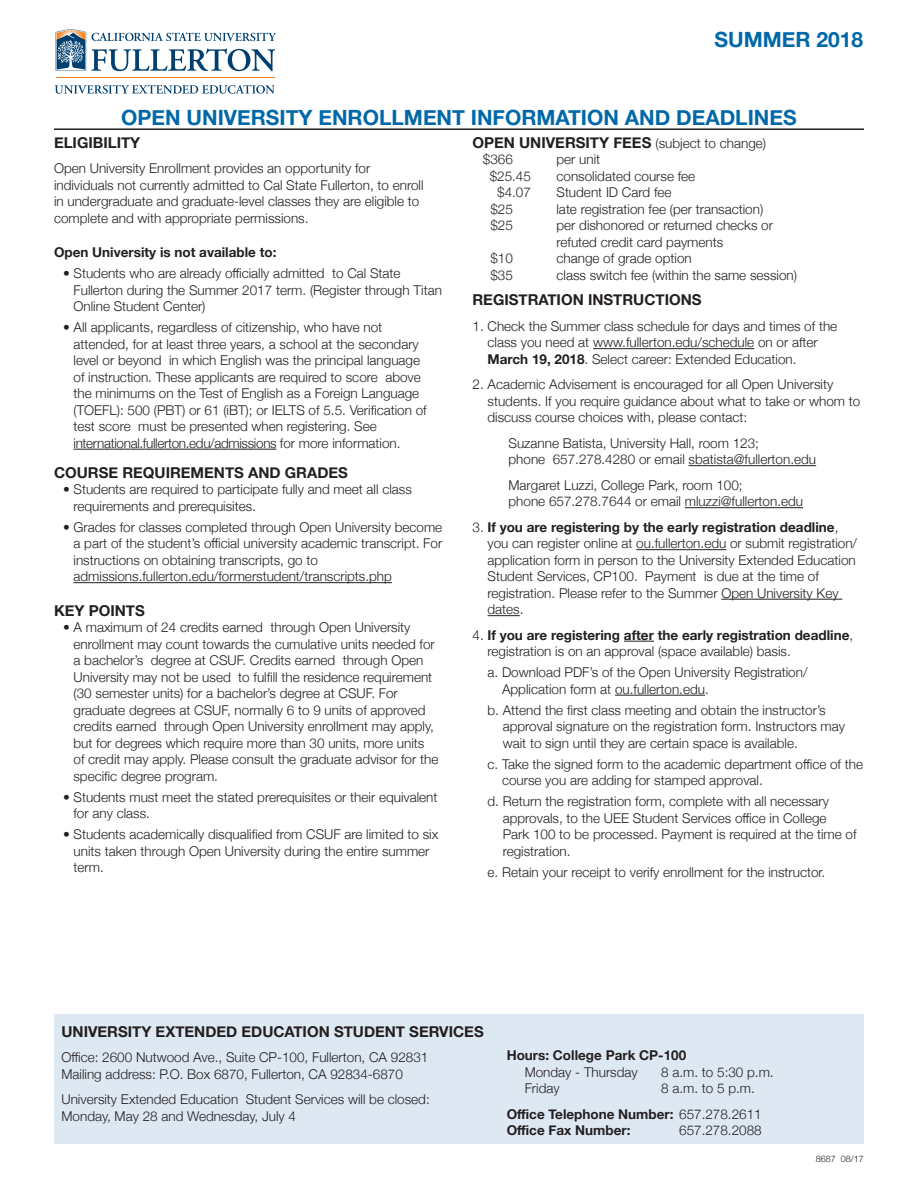
<style>
.page{position:relative;width:918px;height:1188px;background:#fff}
.page>*{position:absolute;margin:0;border:0;box-sizing:border-box;transform-origin:0 0}
.Heading{font:700 21px "Helvetica Neue";color:#0068a9}
.Subhead{font:700 15px "Helvetica Neue";color:#231f20}
.Bodycopy{font:300 13.5px/16.5px "Helvetica Neue";color:#231f20}
.Subhead-2{font:300 13.5px/16.5px "Helvetica Neue";color:#231f20}
.Bodycopy-2{font:700 13.5px "Helvetica Neue";color:#231f20}
.Subhead-3{font:700 13.5px/16.5px "Helvetica Neue";color:#231f20}
.t1{font:300 9px "Helvetica Neue";color:#231f20}
.s1{font-weight:300;font-size:13.5px}
.s2{font-weight:700}
.s3{font-weight:300}
</style>
<div class="page">
<hr style="left:74px;top:449px;width:202px;height:1px;background:#231f20">
<hr style="left:74px;top:582px;width:318px;height:1px;background:#231f20">
<hr style="left:593px;top:348px;width:161px;height:1px;background:#231f20">
<hr style="left:689px;top:465px;width:127px;height:1px;background:#231f20">
<hr style="left:685px;top:507px;width:118px;height:1px;background:#231f20">
<hr style="left:636px;top:549px;width:90px;height:1px;background:#231f20">
<hr style="left:721px;top:599px;width:121px;height:1px;background:#231f20">
<hr style="left:488px;top:615px;width:32px;height:1px;background:#231f20">
<hr style="left:624px;top:641px;width:30px;height:1px;background:#231f20">
<hr style="left:615px;top:695px;width:90px;height:1px;background:#231f20">
<hr style="left:54px;top:128px;width:810px;height:2px;background:#231f20">
<hr style="left:56px;top:78px;width:218px;height:1px;background:#f58220">
<svg style="left:56px;top:29px;width:220px;height:42px"></svg>
<svg style="left:55px;top:85px;width:220px;height:9px"></svg>
<div style="left:54px;top:1014px;width:810px;height:130px;background:#dee8f3"></div>
<p class="Heading" style="left:715px;top:24px;width:150px">SUMMER 2018</p>
<p class="Heading" style="left:121px;top:102px;width:677px">OPEN UNIVERSITY ENROLLMENT INFORMATION AND DEADLINES</p>
<p class="Subhead" style="left:54px;top:131px;width:88px">ELIGIBILITY</p>
<p class="Bodycopy" style="left:54px;top:159px;width:371px">Open University Enrollment provides an opportunity for individuals not currently admitted to Cal State Fullerton, to enroll in undergraduate and graduate-level classes they are eligible to complete and with appropriate permissions.</p>
<p class="Bodycopy-2" style="left:54px;top:242px;width:224px">Open University is not available to:</p>
<p class="Bodycopy" style="left:74px;top:264px;width:370px;text-indent:-11px">• Students who are already officially admitted to Cal State<br>Fullerton during the Summer 2017 term. (Register through Titan<br>Online Student Center)</p>
<p class="Bodycopy" style="left:74px;top:318px;width:355px;text-indent:-11px">• All applicants, regardless of citizenship, who have not attended, for at least three years, a school at the secondary level or beyond in which English was the principal language of instruction. These applicants are required to score above the minimums on the Test of English as a Foreign Language (TOEFL): 500 (PBT) or 61 (iBT); or IELTS of 5.5. Verification of test score must be presented when registering. See international.fullerton.edu/admissions for more information.</p>
<p class="Subhead" style="left:54px;top:461px;width:295px">COURSE REQUIREMENTS AND GRADES</p>
<p class="Bodycopy" style="left:74px;top:480px;width:340px;text-indent:-11px">• Students are required to participate fully and meet all class requirements and prerequisites.</p>
<p class="Bodycopy" style="left:74px;top:518px;width:370px;text-indent:-11px">• Grades for classes completed through Open University become a part of the student’s official university academic transcript. For instructions on obtaining transcripts, go to admissions.fullerton.edu/formerstudent/transcripts.php</p>
<p class="Subhead" style="left:54px;top:599px;width:92px">KEY POINTS</p>
<p class="Bodycopy" style="left:74px;top:618px;width:366px;text-indent:-11px">• A maximum of 24 credits earned through Open University enrollment may count towards the cumulative units needed for a bachelor’s degree at CSUF. Credits earned through Open University may not be used to fulfill the residence requirement (30 semester units) for a bachelor’s degree at CSUF. For graduate degrees at CSUF, normally 6 to 9 units of approved credits earned through Open University enrollment may apply, but for degrees which require more than 30 units, more units of credit may apply. Please consult the graduate advisor for the specific degree program.</p>
<p class="Bodycopy" style="left:74px;top:788px;width:366px;text-indent:-11px">• Students must meet the stated prerequisites or their equivalent for any class.</p>
<p class="Bodycopy" style="left:74px;top:825px;width:366px;text-indent:-11px">• Students academically disqualified from CSUF are limited to six units taken through Open University during the entire summer term.</p>
<p class="Subhead" style="left:472px;top:131px;width:295px">OPEN UNIVERSITY FEES <span class="s1">(subject to change)</span></p>
<p class="Bodycopy" style="left:483px;top:150px;width:32px">$366</p>
<p class="Bodycopy" style="left:556px;top:150px;width:45px">per unit</p>
<p class="Bodycopy" style="left:490px;top:167px;width:43px">$25.45</p>
<p class="Bodycopy" style="left:556px;top:167px;width:140px">consolidated course fee</p>
<p class="Bodycopy" style="left:497px;top:183px;width:35px">$4.07</p>
<p class="Bodycopy" style="left:556px;top:183px;width:117px">Student ID Card fee</p>
<p class="Bodycopy" style="left:490px;top:200px;width:24px">$25</p>
<p class="Bodycopy" style="left:556px;top:200px;width:208px">late registration fee (per transaction)</p>
<p class="Bodycopy" style="left:490px;top:216px;width:24px">$25</p>
<p class="Bodycopy" style="left:556px;top:216px;width:218px">per dishonored or returned checks or refuted credit card payments</p>
<p class="Bodycopy" style="left:490px;top:249px;width:24px">$10</p>
<p class="Bodycopy" style="left:556px;top:249px;width:137px">change of grade option</p>
<p class="Bodycopy" style="left:490px;top:266px;width:24px">$35</p>
<p class="Bodycopy" style="left:556px;top:266px;width:242px">class switch fee (within the same session)</p>
<p class="Subhead" style="left:472px;top:288px;width:231px">REGISTRATION INSTRUCTIONS</p>
<p class="Subhead-2" style="left:488px;top:317px;width:351px;text-indent:-15px">1. Check the Summer class schedule for days and times of the class you need at www.fullerton.edu/schedule on or after<br><span class="s2">March 19, 2018</span>. Select career: Extended Education.</p>
<p class="Subhead-2" style="left:488px;top:375px;width:374px;text-indent:-15px">2. Academic Advisement is encouraged for all Open University students. If you require guidance about what to take or whom to discuss course choices with, please contact:</p>
<p class="Subhead-2" style="left:508px;top:434px;width:309px">Suzanne Batista, University Hall, room 123;<br>phone 657.278.4280 or email sbatista@fullerton.edu</p>
<p class="Subhead-2" style="left:508px;top:476px;width:296px">Margaret Luzzi, College Park, room 100;<br>phone 657.278.7644 or email mluzzi@fullerton.edu</p>
<p class="Subhead-2" style="left:488px;top:518px;width:371px;text-indent:-15px">3. <span class="s2">If you are registering by the early registration deadline</span>, you can register online at ou.fullerton.edu or submit registration/ application form in person to the University Extended Education Student Services, CP100. Payment is due at the time of registration. Please refer to the Summer Open University Key dates.</p>
<p class="Subhead-3" style="left:488px;top:627px;width:367px;text-indent:-15px"><span class="s3">4.</span> If you are registering after the early registration deadline<span class="s3">, registration is on an approval (space available) basis.</span></p>
<p class="Bodycopy" style="left:502px;top:663px;width:307px;text-indent:-15px">a. Download PDF’s of the Open University Registration/<br>Application form at ou.fullerton.edu.</p>
<p class="Bodycopy" style="left:503px;top:701px;width:344px;text-indent:-15px">b. Attend the first class meeting and obtain the instructor’s approval signature on the registration form. Instructors may wait to sign until they are certain space is available.</p>
<p class="Bodycopy" style="left:502px;top:755px;width:363px;text-indent:-15px">c. Take the signed form to the academic department office of the course you are adding for stamped approval.</p>
<p class="Bodycopy" style="left:503px;top:792px;width:355px;text-indent:-15px">d. Return the registration form, complete with all necessary approvals, to the UEE Student Services office in College<br>Park 100 to be processed. Payment is required at the time of registration.</p>
<p class="Bodycopy" style="left:487px;top:863px;width:339px">e. Retain your receipt to verify enrollment for the instructor.</p>
<p class="Subhead" style="left:62px;top:1019px;width:424px">UNIVERSITY EXTENDED EDUCATION STUDENT SERVICES</p>
<p class="Bodycopy" style="left:62px;top:1048px;width:368px">Office: 2600 Nutwood Ave., Suite CP-100, Fullerton, CA 92831<br>Mailing address: P.O. Box 6870, Fullerton, CA 92834-6870</p>
<p class="Bodycopy" style="left:62px;top:1090px;width:370px">University Extended Education Student Services will be closed:<br>Monday, May 28 and Wednesday, July 4</p>
<p class="Bodycopy-2" style="left:507px;top:1045px;width:181px">Hours: College Park CP-100</p>
<p class="Bodycopy" style="left:525px;top:1063px;width:115px">Monday - Thursday</p>
<p class="Bodycopy" style="left:661px;top:1063px;width:114px">8 a.m. to 5:30 p.m.</p>
<p class="Bodycopy" style="left:525px;top:1079px;width:37px">Friday</p>
<p class="Bodycopy" style="left:661px;top:1079px;width:95px">8 a.m. to 5 p.m.</p>
<p class="Bodycopy-2" style="left:507px;top:1103px;width:257px">Office Telephone Number: <span class="s3">657.278.2611</span></p>
<p class="Bodycopy-2" style="left:507px;top:1120px;width:125px">Office Fax Number:</p>
<p class="Bodycopy" style="left:679px;top:1121px;width:84px">657.278.2088</p>
<p class="t1" style="left:816px;top:1151px;width:50px">8687 08/17</p>
</div>
